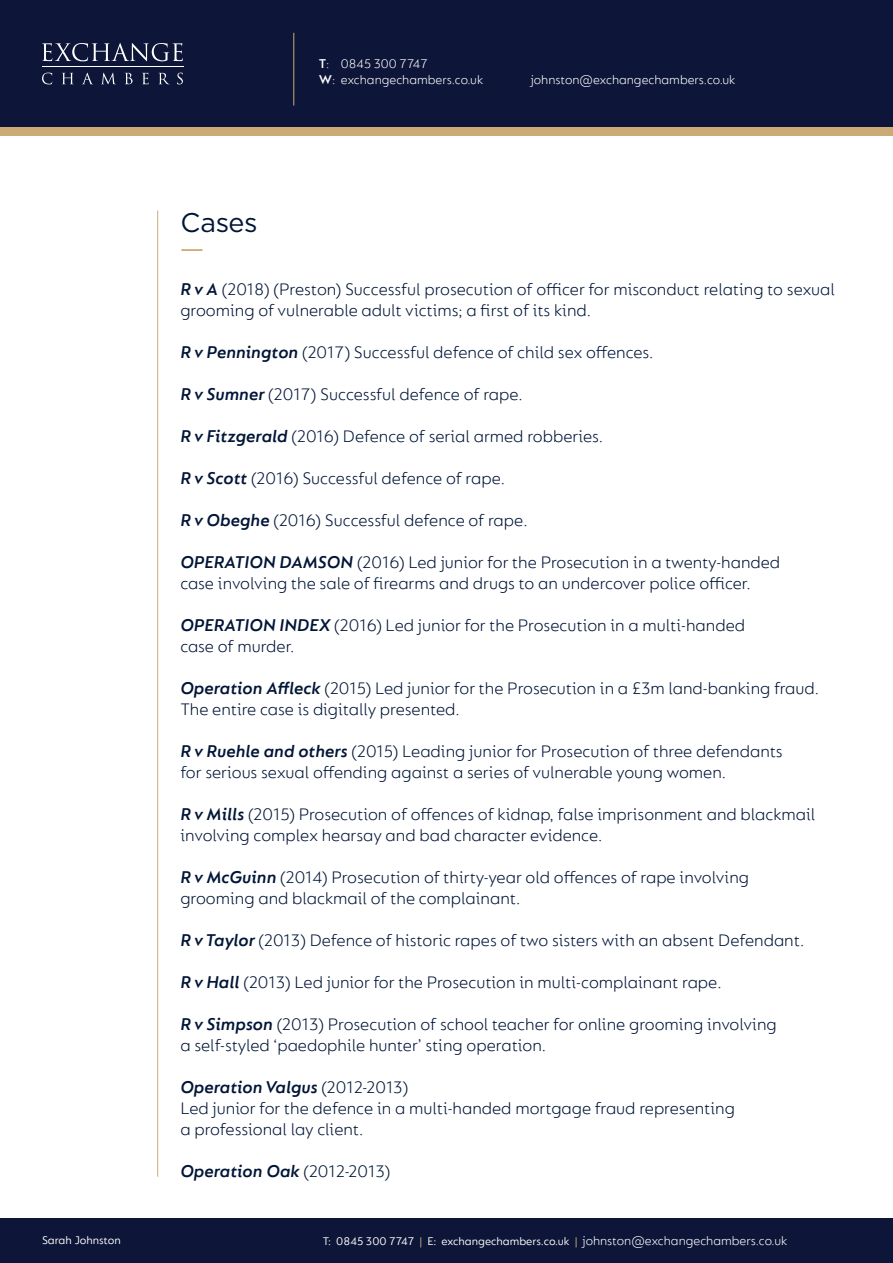
<style>
.page{position:relative;width:893px;height:1263px;background:#fff}
.page>*{position:absolute;margin:0;border:0;box-sizing:border-box;transform-origin:0 0}
.t1{font:27px "Gotham";letter-spacing:-.015em;color:#001537}
.t2{font:300 18px/21px "FS Lucas";color:#001537}
.t3{font:italic 600 18px "FS Lucas";color:#001537}
.t4{font:300 13.5px/16.2px "FS Lucas";color:#fff}
.t5{font:12px "FS Lucas";color:#fff}
.s1{font-weight:600}
.s2{font-weight:600;font-style:italic}
.s3{font-weight:300;font-style:normal}
.s4{color:#cbaa76}
</style>
<div class="page">
<div style="left:0;top:64px;width:893px;height:72px;background:#cbaa76"></div>
<div style="left:0;top:0;width:893px;height:127px;background:#0d1638"></div>
<div style="left:0;top:1219px;width:893px;height:44px;background:#0d1638"></div>
<hr style="left:42px;top:67px;width:142px;height:1px;background:#fff">
<svg style="left:42px;top:43px;width:141px;height:18px"></svg>
<svg style="left:42px;top:73px;width:10px;height:11px"></svg>
<svg style="left:62px;top:73px;width:11px;height:11px"></svg>
<svg style="left:82px;top:73px;width:11px;height:11px"></svg>
<svg style="left:102px;top:73px;width:13px;height:11px"></svg>
<svg style="left:125px;top:73px;width:8px;height:11px"></svg>
<svg style="left:142px;top:73px;width:7px;height:11px"></svg>
<svg style="left:159px;top:73px;width:10px;height:11px"></svg>
<svg style="left:177px;top:73px;width:6px;height:11px"></svg>
<hr style="left:293px;top:33px;width:1px;height:73px;background:#cbaa76">
<hr style="left:157px;top:211px;width:1px;height:966px;background:#cbaa76">
<hr style="left:181px;top:249px;width:21px;height:2px;background:#cbaa76">
<p class="t1" style="left:180px;top:205px;width:79px">Cases</p>
<p class="t4" style="left:319px;top:55px;width:166px"><span class="s1">T</span>: 0845 300 7747<br><span class="s1">W</span>: exchangechambers.co.uk</p>
<p class="t4" style="left:531px;top:71px;width:206px">johnston@exchangechambers.co.uk</p>
<p class="t2" style="left:180px;top:278px;width:656px"><span class="s2">R v A</span> (2018) (Preston) Successful prosecution of officer for misconduct relating to sexual grooming of vulnerable adult victims; a first of its kind.</p>
<p class="t2" style="left:180px;top:341px;width:475px"><span class="s2">R v Pennington</span> (2017) Successful defence of child sex offences.</p>
<p class="t2" style="left:180px;top:383px;width:344px"><span class="s2">R v Sumner</span> (2017) Successful defence of rape.</p>
<p class="t2" style="left:180px;top:425px;width:424px"><span class="s2">R v Fitzgerald</span> (2016) Defence of serial armed robberies.</p>
<p class="t2" style="left:180px;top:467px;width:326px"><span class="s2">R v Scott</span> (2016) Successful defence of rape.</p>
<p class="t2" style="left:180px;top:509px;width:349px"><span class="s2">R v Obeghe</span> (2016) Successful defence of rape.</p>
<p class="t2" style="left:180px;top:551px;width:601px"><span class="s2">OPERATION DAMSON</span> (2016) Led junior for the Prosecution in a twenty-handed case involving the sale of firearms and drugs to an undercover police officer.</p>
<p class="t2" style="left:180px;top:614px;width:566px"><span class="s2">OPERATION INDEX</span> (2016) Led junior for the Prosecution in a multi-handed case of murder.</p>
<p class="t2" style="left:180px;top:677px;width:640px"><span class="s2">Operation Affleck</span> (2015) Led junior for the Prosecution in a £3m land-banking fraud.<br>The entire case is digitally presented.</p>
<p class="t2" style="left:180px;top:740px;width:604px"><span class="s2">R v Ruehle and others</span> (2015) Leading junior for Prosecution of three defendants for serious sexual offending against a series of vulnerable young women.</p>
<p class="t2" style="left:180px;top:803px;width:637px"><span class="s2">R v Mills</span> (2015) Prosecution of offences of kidnap, false imprisonment and blackmail involving complex hearsay and bad character evidence.</p>
<p class="t2" style="left:180px;top:866px;width:570px"><span class="s2">R v McGuinn</span> (2014) Prosecution of thirty-year old offences of rape involving grooming and blackmail of the complainant.</p>
<p class="t2" style="left:180px;top:929px;width:625px"><span class="s2">R v Taylor</span> (2013) Defence of historic rapes of two sisters with an absent Defendant.</p>
<p class="t2" style="left:180px;top:971px;width:543px"><span class="s2">R v Hall</span> (2013) Led junior for the Prosecution in multi-complainant rape.</p>
<p class="t2" style="left:180px;top:1013px;width:598px"><span class="s2">R v Simpson</span> (2013) Prosecution of school teacher for online grooming involving a self-styled ‘paedophile hunter’ sting operation.</p>
<p class="t3" style="left:180px;top:1076px;width:229px">Operation Valgus <span class="s3">(2012-2013)</span></p>
<p class="t2" style="left:180px;top:1097px;width:556px">Led junior for the defence in a multi-handed mortgage fraud representing a professional lay client.</p>
<p class="t3" style="left:180px;top:1160px;width:212px">Operation Oak <span class="s3">(2012-2013)</span></p>
<p class="t4" style="left:583px;top:1233px;width:206px">johnston@exchangechambers.co.uk</p>
<p class="t5" style="left:42px;top:1233px;width:80px">Sarah Johnston</p>
<p class="t5" style="left:323px;top:1235px;width:256px">T: 0845 300 7747 <span class="s4">|</span> E: exchangechambers.co.uk <span class="s4">|</span></p>
</div>
